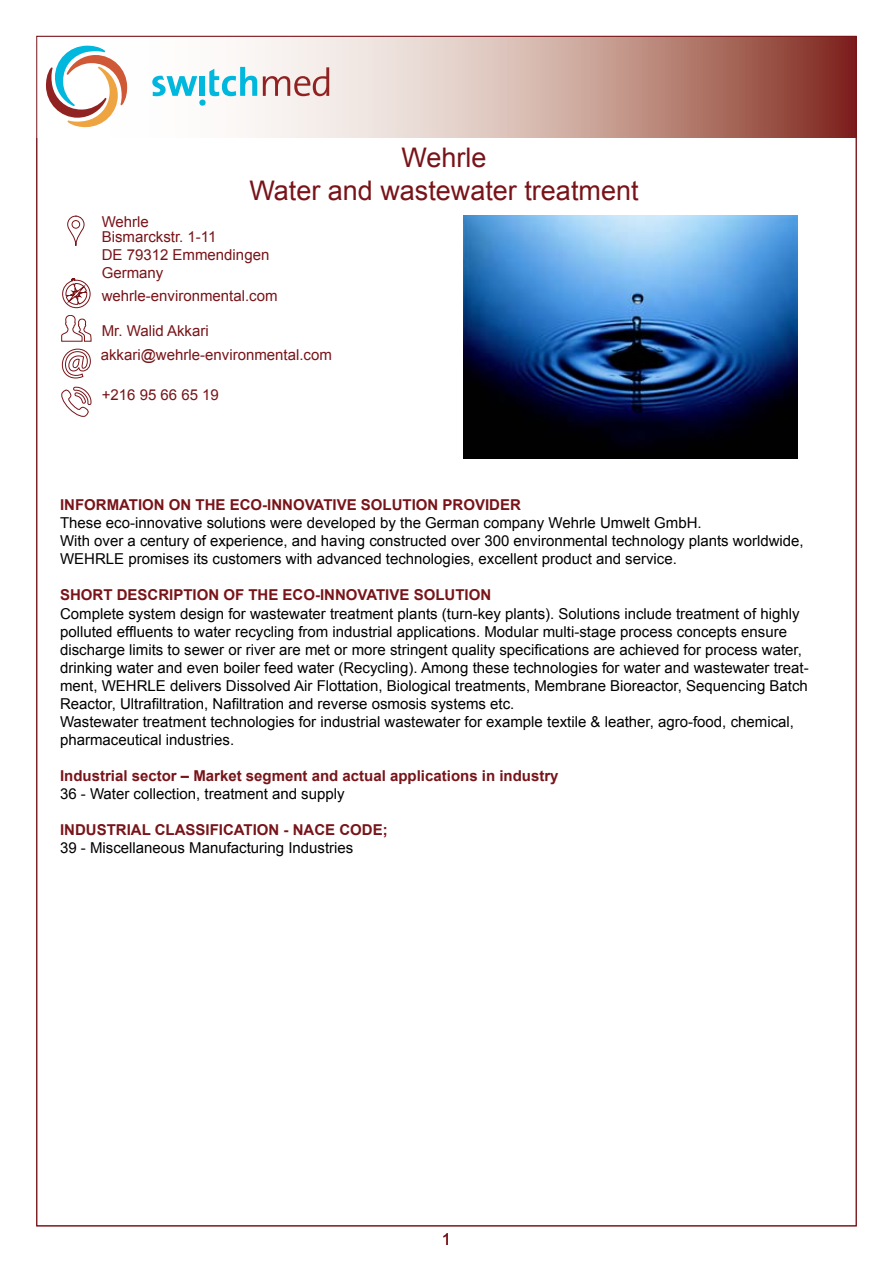
<style>
.page{position:relative;width:893px;height:1263px;background:#fff}
.page>*{position:absolute;margin:0;border:0;box-sizing:border-box;transform-origin:0 0}
.t1{font:27px/32.4px "Arial";color:#781419;text-align:center}
.t2{font:16.5px "Arial";color:#781419}
.t3{font:15px/18px "Arial";color:#000}
.t4{font:700 15px "Arial";color:#781419}
.t5{font:15px/18px "Arial";color:#781419}
</style>
<div class="page">
<svg style="left:83px;top:38px;width:772px;height:100px;background:#c8a199"></svg>
<svg style="left:46px;top:45px;width:283px;height:82px"></svg>
<svg style="left:67px;top:216px;width:17px;height:30px"></svg>
<svg style="left:62px;top:278px;width:28px;height:30px"></svg>
<svg style="left:61px;top:315px;width:30px;height:26px"></svg>
<svg style="left:62px;top:349px;width:29px;height:30px"></svg>
<svg style="left:61px;top:387px;width:30px;height:30px"></svg>
<img style="left:463px;top:216px;width:334px;height:243px">
<p class="t5" style="left:102px;top:213px;width:49px">Wehrle</p>
<h1 class="t1" style="left:249px;top:142px;width:391px">Wehrle<br>Water and wastewater treatment</h1>
<p class="t5" style="left:102px;top:228px;width:169px">Bismarckstr. 1-11<br>DE 79312 Emmendingen<br>Germany</p>
<p class="t5" style="left:102px;top:287px;width:177px">wehrle-environmental.com</p>
<p class="t5" style="left:101px;top:319px;width:233px;line-height:24.2px">Mr. Walid Akkari akkari@wehrle-environmental.com</p>
<p class="t5" style="left:102px;top:385px;width:119px">+216 95 66 65 19</p>
<p class="t4" style="left:60px;top:495px;width:462px">INFORMATION ON THE ECO-INNOVATIVE SOLUTION PROVIDER</p>
<p class="t3" style="left:60px;top:514px;width:745px">These eco-innovative solutions were developed by the German company Wehrle Umwelt GmbH.<br>With over a century of experience, and having constructed over 300 environmental technology plants worldwide,<br>WEHRLE promises its customers with advanced technologies, excellent product and service.</p>
<p class="t4" style="left:60px;top:585px;width:433px">SHORT DESCRIPTION OF THE ECO-INNOVATIVE SOLUTION</p>
<p class="t3" style="left:60px;top:604px;width:750px">Complete system design for wastewater treatment plants (turn-key plants). Solutions include treatment of highly polluted effluents to water recycling from industrial applications. Modular multi-stage process concepts ensure discharge limits to sewer or river are met or more stringent quality specifications are achieved for process water, drinking water and even boiler feed water (Recycling). Among these technologies for water and wastewater treat&shy;ment, WEHRLE delivers Dissolved Air Flottation, Biological treatments, Membrane Bioreactor, Sequencing Batch Reactor, Ultrafiltration, Nafiltration and reverse osmosis systems etc.<br>Wastewater treatment technologies for industrial wastewater for example textile &amp; leather, agro-food, chemical, pharmaceutical industries.</p>
<p class="t4" style="left:60px;top:765px;width:500px">Industrial sector – Market segment and actual applications in industry</p>
<p class="t3" style="left:60px;top:784px;width:286px">36 - Water collection, treatment and supply</p>
<p class="t4" style="left:60px;top:819px;width:329px">INDUSTRIAL CLASSIFICATION - NACE CODE;</p>
<p class="t3" style="left:60px;top:838px;width:295px">39 - Miscellaneous Manufacturing Industries</p>
<p class="t2" style="left:442px;top:1228px;width:11px">1</p>
</div>
